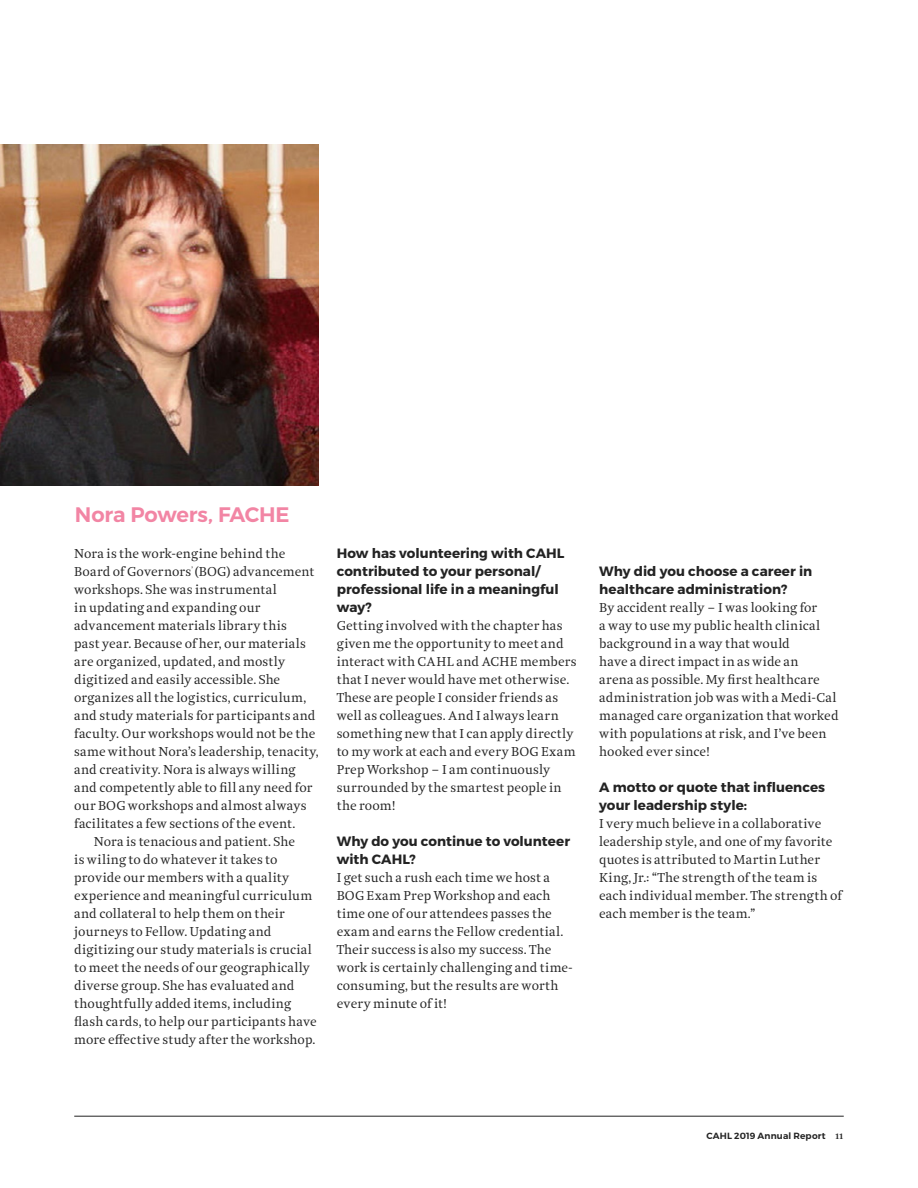
<style>
.page{position:relative;width:918px;height:1188px;background:#fff}
.page>*{position:absolute;margin:0;border:0;box-sizing:border-box;transform-origin:0 0}
.t1{font:600 21px "Montserrat";letter-spacing:-.01em;color:#f285a4}
.t2{font:13.5px/18px "Brenta";letter-spacing:.01em;color:#232323}
.t3{font:700 13.5px/18px "Montserrat";letter-spacing:.005em;color:#232323}
.t4{font:13.5px "Brenta";letter-spacing:.03em;color:#232323}
.t5{font:600 9px "Montserrat";letter-spacing:.015em;color:#232323}
.s1{font-family:"Brenta";font-weight:700}
</style>
<div class="page">
<hr style="left:74px;top:1116px;width:770px;height:1px;background:#232323">
<img style="left:0;top:144px;width:319px;height:342px">
<h1 class="t1" style="left:75px;top:502px;width:216px">Nora Powers, FACHE</h1>
<p class="t2" style="left:74px;top:545px;width:213px">Nora is the work-engine behind the</p>
<p class="t2" style="left:74px;top:563px;width:242px">Board of Governors<sup>’</sup> (BOG) advancement</p>
<p class="t2" style="left:74px;top:581px;width:204px">workshops. She was instrumental</p>
<p class="t2" style="left:74px;top:599px;width:188px">in updating and expanding our</p>
<p class="t2" style="left:74px;top:617px;width:214px">advancement materials library this</p>
<p class="t2" style="left:74px;top:635px;width:233px">past year. Because of her, our materials</p>
<p class="t2" style="left:74px;top:653px;width:212px">are organized, updated, and mostly</p>
<p class="t2" style="left:74px;top:671px;width:207px">digitized and easily accessible. She</p>
<p class="t4" style="left:74px;top:690px;width:234px">organizes all the logistics, curriculum,</p>
<p class="t2" style="left:74px;top:707px;width:243px">and study materials for participants and</p>
<p class="t2" style="left:74px;top:725px;width:243px">faculty. Our workshops would not be the</p>
<p class="t2" style="left:74px;top:743px;width:246px">same without Nora’s leadership, tenacity,</p>
<p class="t4" style="left:74px;top:762px;width:223px">and creativity. Nora is always willing</p>
<p class="t2" style="left:74px;top:779px;width:240px">and competently able to fill any need for</p>
<p class="t2" style="left:74px;top:797px;width:234px">our BOG workshops and almost always</p>
<p class="t2" style="left:74px;top:815px;width:223px">facilitates a few sections of the event.</p>
<p class="t2" style="left:94px;top:833px;width:203px">Nora is tenacious and patient. She</p>
<p class="t2" style="left:74px;top:851px;width:205px">is wiling to do whatever it takes to</p>
<p class="t2" style="left:74px;top:869px;width:216px">provide our members with a quality</p>
<p class="t4" style="left:74px;top:888px;width:240px">experience and meaningful curriculum</p>
<p class="t2" style="left:74px;top:905px;width:212px">and collateral to help them on their</p>
<p class="t2" style="left:74px;top:923px;width:199px">journeys to Fellow. Updating and</p>
<p class="t2" style="left:74px;top:941px;width:239px">digitizing our study materials is crucial</p>
<p class="t2" style="left:74px;top:959px;width:237px">to meet the needs of our geographically</p>
<p class="t2" style="left:74px;top:977px;width:222px">diverse group. She has evaluated and</p>
<p class="t2" style="left:74px;top:994px;width:218px">thoughtfully added items, including</p>
<p class="t2" style="left:74px;top:1012px;width:244px">flash cards, to help our participants have</p>
<p class="t2" style="left:74px;top:1030px;width:243px">more effective study after the workshop.</p>
<p class="t3" style="left:337px;top:544px;width:229px">How has volunteering with CAHL contributed to your personal/ professional life in a meaningful way?</p>
<p class="t2" style="left:337px;top:616px;width:241px">Getting involved with the chapter has given me the opportunity to meet and interact with CAHL and ACHE members that I never would have met otherwise.<br>These are people I consider friends as well as colleagues. And I always learn something new that I can apply directly to my work at each and every BOG Exam Prep Workshop – I am continuously surrounded by the smartest people in the room!</p>
<p class="t3" style="left:337px;top:832px;width:235px">Why do you continue to volunteer with CAHL?</p>
<p class="t2" style="left:337px;top:868px;width:238px">I get such a rush each time we host a BOG Exam Prep Workshop and each time one of our attendees passes the exam and earns the Fellow credential.<br>Their success is also my success. The work is certainly challenging and time&shy;consuming, but the results are worth every minute of it!</p>
<p class="t3" style="left:599px;top:562px;width:215px">Why did you choose a career in healthcare administration?</p>
<p class="t2" style="left:599px;top:599px;width:241px">By accident really – I was looking for<br>a way to use my public health clinical background in a way that would<br>have a direct impact in as wide an<br>arena as possible. My first healthcare administration job was with a Medi-Cal managed care organization that worked with populations at risk, and I’ve been hooked ever since!</p>
<p class="t3" style="left:599px;top:778px;width:227px">A motto or quote that influences your leadership style:</p>
<p class="t2" style="left:599px;top:815px;width:244px">I very much believe in a collaborative leadership style, and one of my favorite quotes is attributed to Martin Luther King, Jr.: “The strength of the team is each individual member. The strength of each member is the team.”</p>
<p class="t5" style="left:706px;top:1130px;width:138px">CAHL 2019 Annual Report <span class="s1">11</span></p>
</div>
